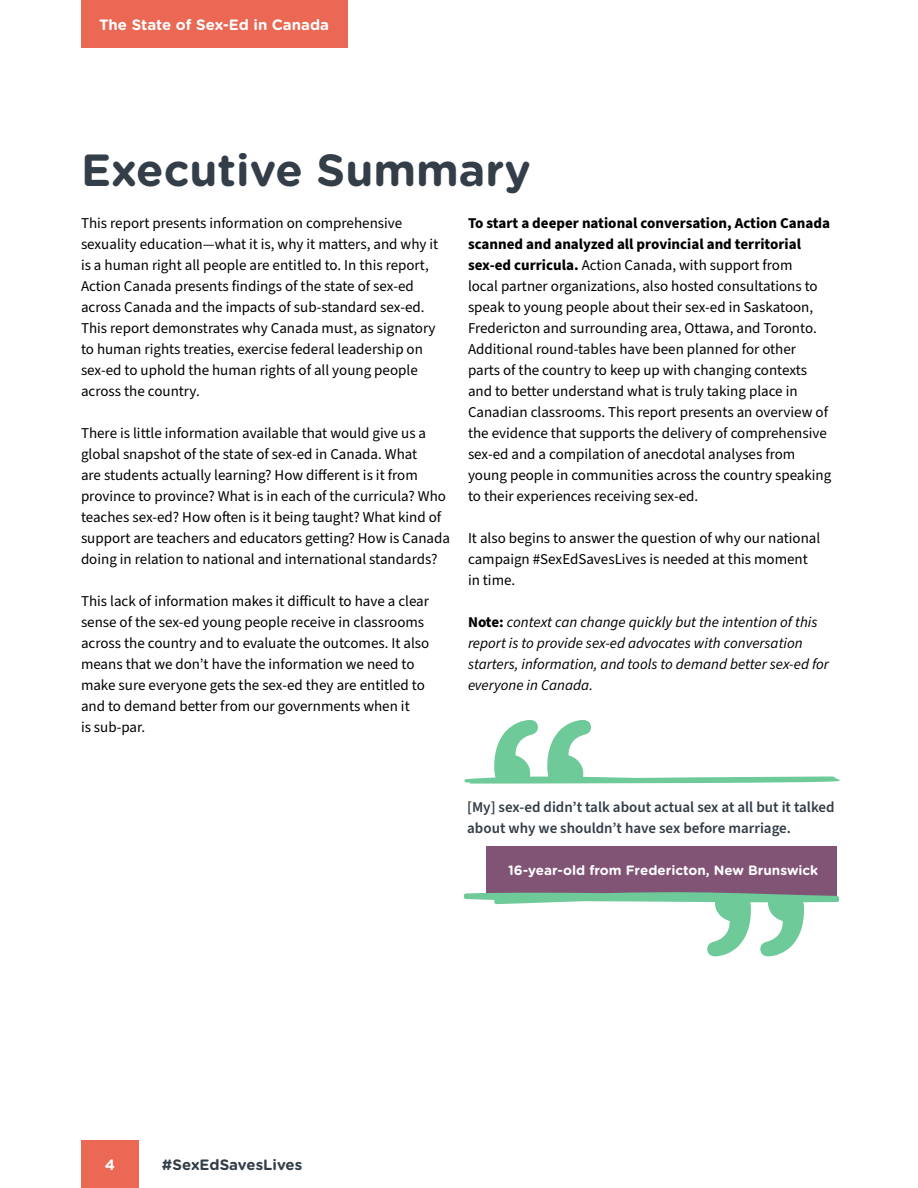
<style>
.page{position:relative;width:918px;height:1188px;background:#fff}
.page>*{position:absolute;margin:0;border:0;box-sizing:border-box;transform-origin:0 0}
.t1{font:700 45px "Gotham Rounded";color:#333e48}
.t2{font:15px/21px "Source Sans Pro";color:#000}
.t3{font:italic 15px/21px "Source Sans Pro";color:#000}
.t4{font:600 15px/21px "Source Sans Pro";color:#333e48}
.t5{font:700 15px "Gotham Rounded";color:#fff}
.t6{font:700 15px "Gotham Rounded";color:#333e48}
.t7{font:700 13.5px "Gotham Rounded";color:#fff}
.s1{font-weight:700}
.s2{font-weight:700;font-style:normal}
</style>
<div class="page">
<div style="left:81px;top:1140px;width:58px;height:48px;background:#ea6854"></div>
<div style="left:81px;top:0;width:266px;height:48px;background:#ea6854"></div>
<div style="left:486px;top:846px;width:350px;height:50px;background:#815375"></div>
<svg style="left:464px;top:886px;width:375px;height:70px"></svg>
<svg style="left:464px;top:720px;width:376px;height:64px"></svg>
<p class="t5" style="left:99px;top:14px;width:232px">The State of Sex-Ed in Canada</p>
<h1 class="t1" style="left:81px;top:137px;width:451px">Executive Summary</h1>
<p class="t2" style="left:81px;top:213px;width:359px">This report presents information on comprehensive sexuality education—what it is, why it matters, and why it is a human right all people are entitled to. In this report, Action Canada presents findings of the state of sex-ed across Canada and the impacts of sub-standard sex-ed.<br>This report demonstrates why Canada must, as signatory to human rights treaties, exercise federal leadership on sex-ed to uphold the human rights of all young people across the country.</p>
<p class="t2" style="left:81px;top:423px;width:371px">There is little information available that would give us a global snapshot of the state of sex-ed in Canada. What<br>are students actually learning? How different is it from province to province? What is in each of the curricula? Who teaches sex-ed? How often is it being taught? What kind of support are teachers and educators getting? How is Canada doing in relation to national and international standards?</p>
<p class="t2" style="left:81px;top:591px;width:350px">This lack of information makes it difficult to have a clear sense of the sex-ed young people receive in classrooms across the country and to evaluate the outcomes. It also means that we don’t have the information we need to make sure everyone gets the sex-ed they are entitled to and to demand better from our governments when it<br>is sub-par.</p>
<p class="t2" style="left:468px;top:213px;width:365px"><span class="s1">To start a deeper national conversation, Action Canada scanned and analyzed all provincial and territorial sex-ed curricula.</span> Action Canada, with support from<br>local partner organizations, also hosted consultations to speak to young people about their sex-ed in Saskatoon, Fredericton and surrounding area, Ottawa, and Toronto.<br>Additional round-tables have been planned for other parts of the country to keep up with changing contexts and to better understand what is truly taking place in Canadian classrooms. This report presents an overview of the evidence that supports the delivery of comprehensive sex-ed and a compilation of anecdotal analyses from young people in communities across the country speaking to their experiences receiving sex-ed.</p>
<p class="t2" style="left:468px;top:528px;width:354px">It also begins to answer the question of why our national campaign #SexEdSavesLives is needed at this moment in time.</p>
<p class="t3" style="left:468px;top:612px;width:362px"><span class="s2">Note:</span> context can change quickly but the intention of this report is to provide sex-ed advocates with conversation starters, information, and tools to demand better sex-ed for everyone in Canada.</p>
<p class="t5" style="left:105px;top:1154px;width:12px">4</p>
<p class="t6" style="left:162px;top:1154px;width:142px">#SexEdSavesLives</p>
<p class="t4" style="left:467px;top:797px;width:369px">[My] sex-ed didn’t talk about actual sex at all but it talked about why we shouldn’t have sex before marriage.</p>
<p class="t7" style="left:508px;top:860px;width:312px">16-year-old from Fredericton, New Brunswick</p>
</div>
